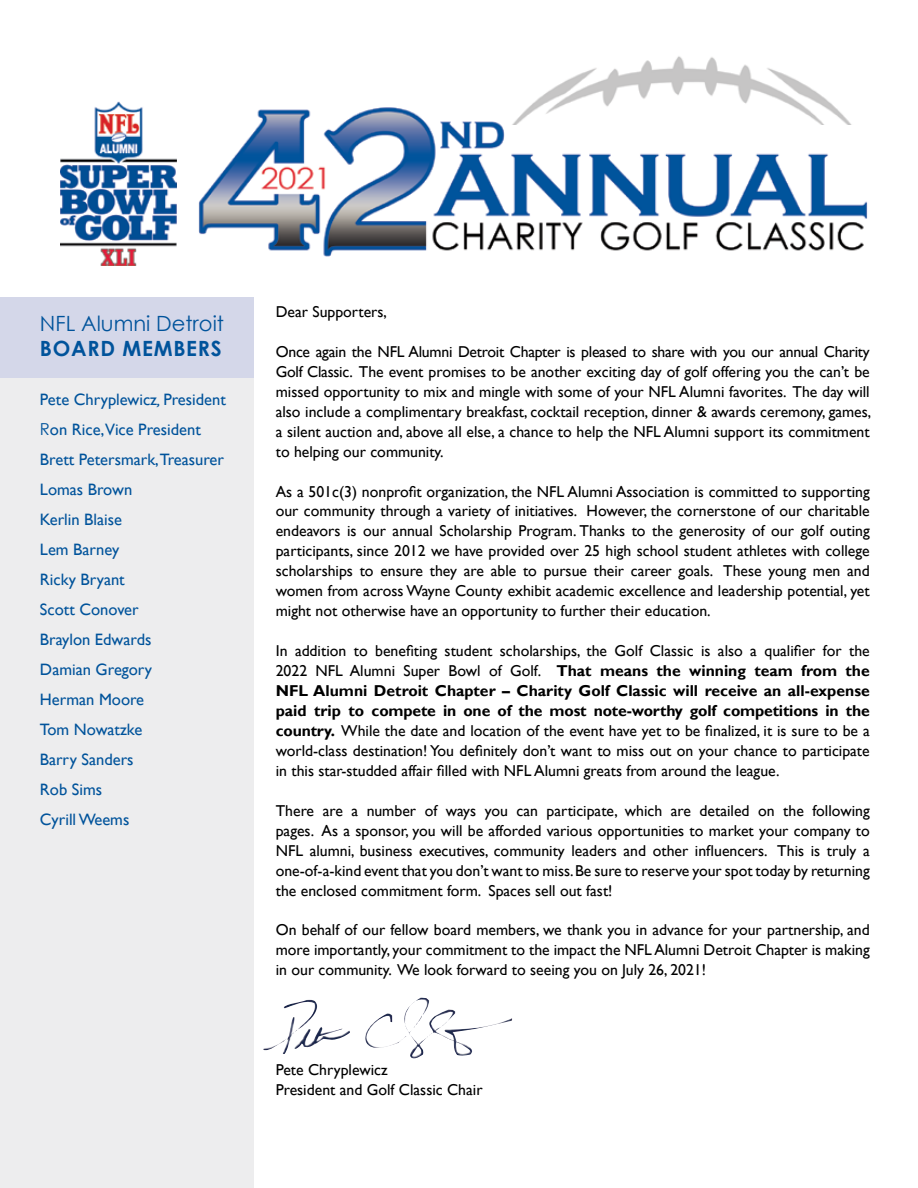
<style>
.page{position:relative;width:918px;height:1188px;background:#fff}
.page>*{position:absolute;margin:0;border:0;box-sizing:border-box;transform-origin:0 0}
.t1{font:21px "Century Gothic";color:#00539b}
.t2{font:700 21px "Century Gothic";letter-spacing:.035em;color:#00539b}
.t3{font:16.5px/30px "Gill Sans";color:#00539b}
.t4{font:15.75px/20px "Gill Sans";color:#000;text-align:justify}
.s1{font-style:italic}
.s2{font-family:"Century Gothic"}
.s3{font-weight:700}
</style>
<div class="page">
<img style="left:198px;top:107px;width:670px;height:150px">
<img style="left:507px;top:56px;width:356px;height:68px">
<div style="left:0;top:297px;width:254px;height:891px;background:#ededee"></div>
<div style="left:0;top:297px;width:254px;height:81px;background:#d4d7e9"></div>
<img style="left:283px;top:998px;width:229px;height:58px">
<img style="left:60px;top:101px;width:117px;height:164px">
<h1 class="t1" style="left:40px;top:308px;width:186px">NFL Alumni Detroit</h1>
<h1 class="t2" style="left:40px;top:332px;width:183px">BOARD MEMBERS</h1>
<p class="t3" style="left:40px;top:385px;width:187px">Pete Chryplewicz<span class="s1">,</span> President<br><span class="s2">R</span>on Rice,Vice President<br>Brett Petersmark,Treasurer<br>Lomas Brown<br>Kerlin Blaise<br>Lem Barney<br>Ricky Bryant<br>Scott Conover<br>Braylon Edwards<br>Damian Gregory<br>Herman Moore<br>Tom Nowatzke<br>Barry Sanders<br>Rob Sims<br>Cyrill Weems</p>
<p class="t4" style="left:276px;top:302px;width:113px">Dear Supporters,</p>
<p class="t4" style="left:276px;top:341px;width:597px">Once again the NFL Alumni Detroit Chapter is pleased to share with you our annual Charity Golf Classic. The event promises to be another exciting day of golf offering you the can’t be missed opportunity to mix and mingle with some of your NFL Alumni favorites. The day will also include a complimentary breakfast, cocktail reception, dinner &amp; awards ceremony, games, a silent auction and, above all else, a chance to help the NFL Alumni support its commitment to helping our community.</p>
<p class="t4" style="left:276px;top:481px;width:596px">As a 501c(3) nonprofit organization, the NFL Alumni Association is committed to supporting our community through a variety of initiatives. However, the cornerstone of our charitable endeavors is our annual Scholarship Program. Thanks to the generosity of our golf outing participants, since 2012 we have provided over 25 high school student athletes with college scholarships to ensure they are able to pursue their career goals. These young men and women from across Wayne County exhibit academic excellence and leadership potential, yet might not otherwise have an opportunity to further their education.</p>
<p class="t4" style="left:276px;top:641px;width:596px">In addition to benefiting student scholarships, the Golf Classic is also a qualifier for the 2022 NFL Alumni Super Bowl of Golf. <span class="s3">That means the winning team from the NFL Alumni Detroit Chapter – Charity Golf Classic will receive an all-expense paid trip to compete in one of the most note-worthy golf competitions in the country.</span> While the date and location of the event have yet to be finalized, it is sure to be a world-class destination! You definitely don’t want to miss out on your chance to participate in this star-studded affair filled with NFL Alumni greats from around the league.</p>
<p class="t4" style="left:276px;top:800px;width:596px">There are a number of ways you can participate, which are detailed on the following pages. As a sponsor, you will be afforded various opportunities to market your company to NFL alumni, business executives, community leaders and other influencers. This is truly a one-of-a-kind event that you don’t want to miss. Be sure to reserve your spot today by returning the enclosed commitment form. Spaces sell out fast!</p>
<p class="t4" style="left:276px;top:920px;width:596px">On behalf of our fellow board members, we thank you in advance for your partnership, and more importantly, your commitment to the impact the NFL Alumni Detroit Chapter is making in our community. We look forward to seeing you on July 26, 2021!</p>
<p class="t4" style="left:276px;top:1060px;width:208px">Pete Chryplewicz<br>President and Golf Classic Chair</p>
</div>
